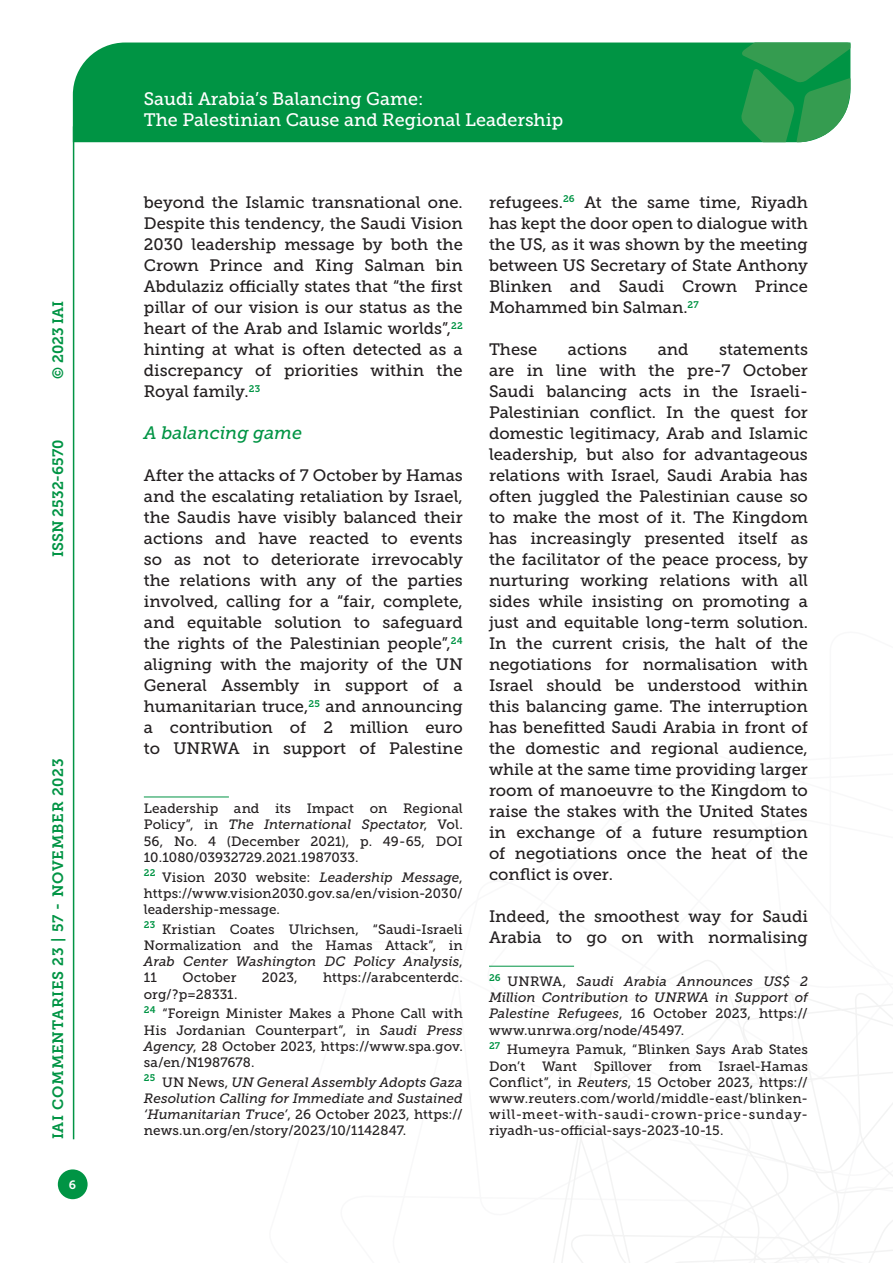
<style>
.page{position:relative;width:893px;height:1263px;background:#fff}
.page>*{position:absolute;margin:0;border:0;box-sizing:border-box;transform-origin:0 0}
.t1{font:18px/21.6px "Museo Slab 500";color:#fff}
.Titolo_paragrafo_2{font:italic 18px "Museo Slab 500";color:#009444}
.Testo{font:16.5px/21px "Museo Slab 500";color:#231f20;text-align:justify}
.t2{font:15px "Museo Slab 700";letter-spacing:.05em;color:#009444}
.t3{font:15px "Museo Slab 700";color:#009444}
.Nota{font:13.5px/16.2px "Museo Slab 500";letter-spacing:.01em;color:#231f20;text-align:justify}
.Nota-2{font:italic 13.5px/16.2px "Museo Slab 500";letter-spacing:-.005em;color:#231f20;text-align:justify}
.t4{font:12px "Museo Slab 700";color:#fff}
.s1{font-style:italic}
.s2{font-style:normal}
</style>
<div class="page">
<svg style="left:531px;top:960px;width:362px;height:303px"></svg>
<div style="left:73px;top:43px;width:668px;height:99px;background:#009444"></div>
<svg style="left:741px;top:43px;width:109px;height:99px;background:#319e55"></svg>
<div style="left:58px;top:1169px;width:30px;height:30px;background:#009444;border-radius:50%"></div>
<hr style="left:73px;top:126px;width:1px;height:1013px;background:#009444">
<hr style="left:144px;top:797px;width:85px;height:1px;background:#009444">
<hr style="left:489px;top:966px;width:85px;height:1px;background:#009444">
<p class="t2" style="left:50px;top:379px;width:80px;rotate:-90deg">© 2023 IAI</p>
<p class="t3" style="left:50px;top:557px;width:119px;rotate:-90deg">ISSN 2532-6570</p>
<p class="t2" style="left:50px;top:1139px;width:382px;rotate:-90deg">IAI COMMENTARIES 23 | 57 - NOVEMBER 2023</p>
<p class="t4" style="left:69px;top:1178px;width:9px">6</p>
<p class="t1" style="left:144px;top:88px;width:421px">Saudi Arabia’s Balancing Game:<br>The Palestinian Cause and Regional Leadership</p>
<p class="Testo" style="left:144px;top:192px;width:320px">beyond the Islamic transnational one.<br>Despite this tendency, the Saudi Vision 2030 leadership message by both the Crown Prince and King Salman bin Abdulaziz officially states that “the first pillar of our vision is our status as the heart of the Arab and Islamic worlds”,<sup>22 </sup>hinting at what is often detected as a discrepancy of priorities within the Royal family.<sup>23</sup></p>
<p class="Titolo_paragrafo_2" style="left:144px;top:423px;width:160px">A balancing game</p>
<p class="Testo" style="left:144px;top:465px;width:320px">After the attacks of 7 October by Hamas and the escalating retaliation by Israel, the Saudis have visibly balanced their actions and have reacted to events so as not to deteriorate irrevocably the relations with any of the parties involved, calling for a “fair, complete, and equitable solution to safeguard the rights of the Palestinian people”,<sup>24 </sup>aligning with the majority of the UN General Assembly in support of a humanitarian truce,<sup>25</sup> and announcing a contribution of 2 million euro to UNRWA in support of Palestine</p>
<p class="Nota" style="left:144px;top:800px;width:320px">Leadership and its Impact on Regional Policy”, in <span class="s1">The International Spectator</span>, Vol.<br>56, No. 4 (December 2021), p. 49-65, DOI 10.1080/03932729.2021.1987033.</p>
<p class="Nota" style="left:144px;top:869px;width:320px"><sup>22</sup> Vision 2030 website: <span class="s1">Leadership Message</span>, https://www.vision2030.gov.sa/en/vision-2030/ leadership-message.</p>
<p class="Nota" style="left:144px;top:921px;width:320px"><sup>23</sup> Kristian Coates Ulrichsen, “Saudi-Israeli Normalization and the Hamas Attack”, in <span class="s1">Arab Center Washington DC Policy Analysis</span>, 11</p>
<p class="Nota" style="left:183px;top:970px;width:55px">October</p>
<p class="Nota" style="left:262px;top:970px;width:37px">2023,</p>
<p class="Nota" style="left:323px;top:970px;width:141px">https://arabcenterdc.</p>
<p class="Nota" style="left:144px;top:986px;width:95px">org/?p=28331.</p>
<p class="Nota" style="left:144px;top:1006px;width:320px"><sup>24</sup> “Foreign Minister Makes a Phone Call with His Jordanian Counterpart”, in <span class="s1">Saudi Press Agency</span>, 28 October 2023, https://www.spa.gov. sa/en/N1987678.</p>
<p class="Nota-2" style="left:144px;top:1074px;width:320px"><sup>25</sup> <span class="s2">UN News,</span> UN General Assembly Adopts Gaza Resolution Calling for Immediate and Sustained ‘Humanitarian Truce’<span class="s2">, 26 October 2023, https:// news.un.org/en/story/2023/10/1142847.</span></p>
<p class="Testo" style="left:489px;top:192px;width:320px">refugees.<sup>26</sup> At the same time, Riyadh has kept the door open to dialogue with the US, as it was shown by the meeting between US Secretary of State Anthony Blinken and Saudi Crown Prince Mohammed bin Salman.<sup>27</sup></p>
<p class="Testo" style="left:489px;top:339px;width:50px">These</p>
<p class="Testo" style="left:568px;top:339px;width:61px">actions</p>
<p class="Testo" style="left:658px;top:339px;width:32px">and</p>
<p class="Testo" style="left:489px;top:339px;width:320px;text-indent:230px">statements are in line with the pre-7 October Saudi balancing acts in the Israeli-Palestinian conflict. In the quest for domestic legitimacy, Arab and Islamic leadership, but also for advantageous relations with Israel, Saudi Arabia has often juggled the Palestinian cause so to make the most of it. The Kingdom has increasingly presented itself as the facilitator of the peace process, by nurturing working relations with all sides while insisting on promoting a just and equitable long-term solution.<br>In the current crisis, the halt of the negotiations for normalisation with Israel should be understood within this balancing game. The interruption has benefitted Saudi Arabia in front of the domestic and regional audience, while at the same time providing larger room of manoeuvre to the Kingdom to raise the stakes with the United States in exchange of a future resumption of negotiations once the heat of the conflict is over.</p>
<p class="Testo" style="left:489px;top:906px;width:320px">Indeed, the smoothest way for Saudi<br>Arabia to go on with normalising</p>
<p class="Nota-2" style="left:489px;top:973px;width:320px"><sup>26</sup> <span class="s2">UNRWA,</span> Saudi Arabia Announces US$ 2<br>Million Contribution to UNRWA in Support of Palestine Refugees<span class="s2">, 16 October 2023, https:// www.unrwa.org/node/45497.</span></p>
<p class="Nota" style="left:489px;top:1042px;width:320px"><sup>27</sup> Humeyra Pamuk, “Blinken Says Arab States Don’t Want Spillover from Israel-Hamas Conflict”, in <span class="s1">Reuters</span>, 15 October 2023, https:// www.reuters.com/world/middle-east/blinken&shy;will-meet-with-saudi-crown-price-sunday&shy;riyadh-us-official-says-2023-10-15.</p>
</div>
